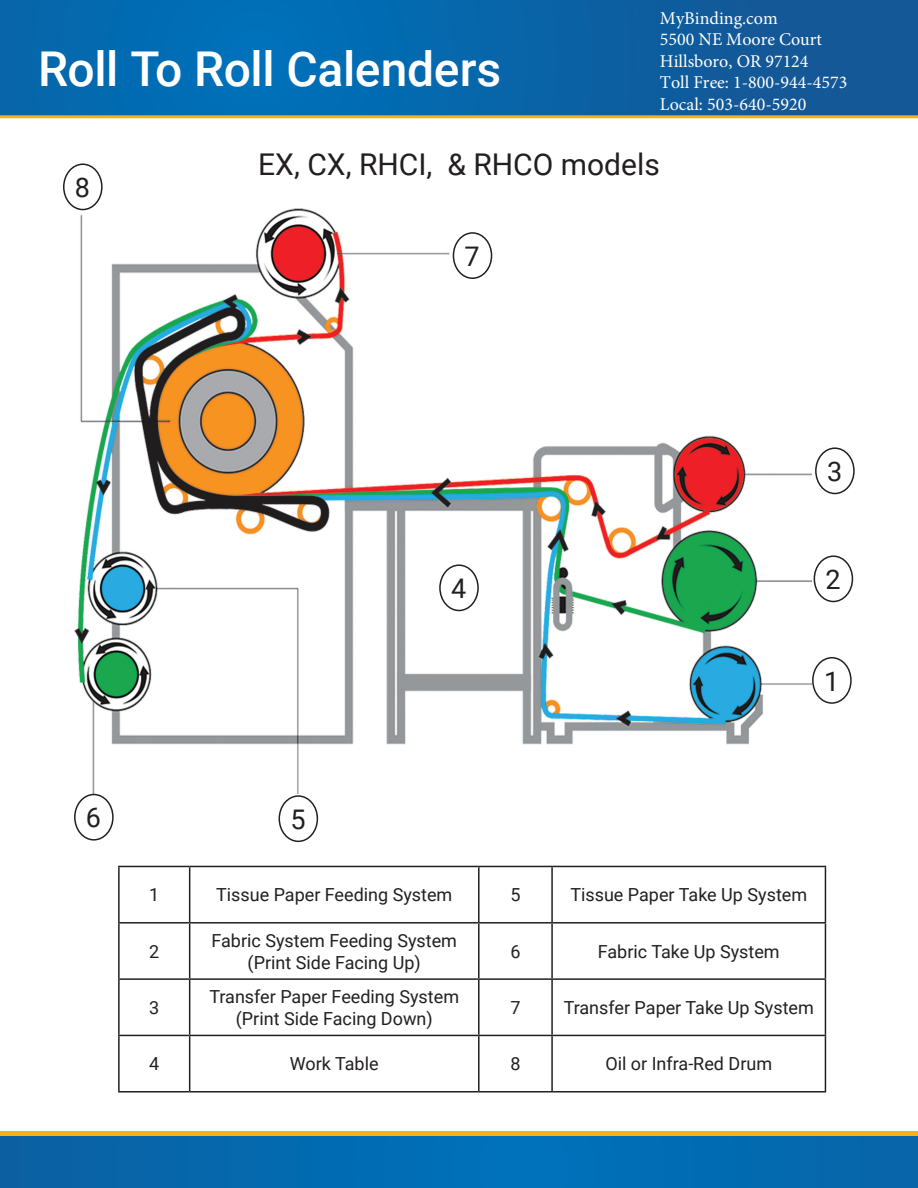
<style>
.page{position:relative;width:918px;height:1188px;background:#fff}
.page>*{position:absolute;margin:0;border:0;box-sizing:border-box;transform-origin:0 0}
.t1{font:500 48px "Roboto";letter-spacing:-.01em;color:#fff}
.t2{font:30px "Roboto";color:#231f20}
.t3{font:27px "Roboto";color:#231f20}
.t4{font:18px/21.6px "Roboto";color:#231f20;text-align:center}
.t5{font:18px/21.6px "Minion Pro";color:#fff}
</style>
<div class="page">
<hr style="left:118px;top:866px;width:72px;height:1px;background:#231f20">
<hr style="left:118px;top:867px;width:2px;height:55px;background:#231f20">
<hr style="left:190px;top:866px;width:289px;height:1px;background:#231f20">
<hr style="left:189px;top:867px;width:1px;height:55px;background:#231f20">
<hr style="left:479px;top:866px;width:73px;height:1px;background:#231f20">
<hr style="left:478px;top:867px;width:2px;height:55px;background:#231f20">
<hr style="left:552px;top:866px;width:274px;height:1px;background:#231f20">
<hr style="left:551px;top:867px;width:2px;height:55px;background:#231f20">
<hr style="left:825px;top:867px;width:1px;height:55px;background:#231f20">
<hr style="left:118px;top:922px;width:72px;height:2px;background:#231f20">
<hr style="left:118px;top:924px;width:2px;height:54px;background:#231f20">
<hr style="left:190px;top:922px;width:289px;height:2px;background:#231f20">
<hr style="left:189px;top:924px;width:1px;height:54px;background:#231f20">
<hr style="left:479px;top:922px;width:73px;height:2px;background:#231f20">
<hr style="left:478px;top:924px;width:2px;height:54px;background:#231f20">
<hr style="left:552px;top:922px;width:274px;height:2px;background:#231f20">
<hr style="left:551px;top:924px;width:2px;height:54px;background:#231f20">
<hr style="left:825px;top:924px;width:1px;height:54px;background:#231f20">
<hr style="left:118px;top:978px;width:72px;height:2px;background:#231f20">
<hr style="left:118px;top:980px;width:2px;height:55px;background:#231f20">
<hr style="left:190px;top:978px;width:289px;height:2px;background:#231f20">
<hr style="left:189px;top:980px;width:1px;height:55px;background:#231f20">
<hr style="left:479px;top:978px;width:73px;height:2px;background:#231f20">
<hr style="left:478px;top:980px;width:2px;height:55px;background:#231f20">
<hr style="left:552px;top:978px;width:274px;height:2px;background:#231f20">
<hr style="left:551px;top:980px;width:2px;height:55px;background:#231f20">
<hr style="left:825px;top:980px;width:1px;height:55px;background:#231f20">
<hr style="left:118px;top:1035px;width:72px;height:1px;background:#231f20">
<hr style="left:118px;top:1036px;width:2px;height:55px;background:#231f20">
<hr style="left:190px;top:1035px;width:289px;height:1px;background:#231f20">
<hr style="left:189px;top:1036px;width:1px;height:55px;background:#231f20">
<hr style="left:479px;top:1035px;width:73px;height:1px;background:#231f20">
<hr style="left:478px;top:1036px;width:2px;height:55px;background:#231f20">
<hr style="left:552px;top:1035px;width:274px;height:1px;background:#231f20">
<hr style="left:551px;top:1036px;width:2px;height:55px;background:#231f20">
<hr style="left:825px;top:1036px;width:1px;height:55px;background:#231f20">
<hr style="left:118px;top:1091px;width:72px;height:2px;background:#231f20">
<hr style="left:190px;top:1091px;width:289px;height:2px;background:#231f20">
<hr style="left:479px;top:1091px;width:73px;height:2px;background:#231f20">
<hr style="left:552px;top:1091px;width:274px;height:2px;background:#231f20">
<img style="left:74px;top:209px;width:738px;height:585px">
<div style="left:812px;top:657px;width:40px;height:47px;border:2px solid #231f20;border-radius:50%"></div>
<div style="left:814px;top:555px;width:39px;height:47px;border:2px solid #231f20;border-radius:50%"></div>
<div style="left:815px;top:447px;width:40px;height:47px;border:2px solid #231f20;border-radius:50%"></div>
<div style="left:279px;top:795px;width:39px;height:47px;border:2px solid #231f20;border-radius:50%"></div>
<div style="left:74px;top:794px;width:40px;height:47px;border:2px solid #231f20;border-radius:50%"></div>
<div style="left:453px;top:232px;width:39px;height:47px;border:2px solid #231f20;border-radius:50%"></div>
<div style="left:439px;top:564px;width:40px;height:47px;border:2px solid #231f20;border-radius:50%"></div>
<div style="left:63px;top:164px;width:40px;height:46px;border:2px solid #231f20;border-radius:50%"></div>
<svg style="left:0;top:0;width:917px;height:115px;background:#0864a8"></svg>
<hr style="left:0;top:115px;width:918px;height:3px;background:#faaf18">
<hr style="left:917px;top:0;width:1px;height:117px;background:#145897">
<div style="left:0;top:1134px;width:918px;height:54px;background:#046ab0"></div>
<hr style="left:0;top:1132px;width:918px;height:4px;background:#faaf18">
<h1 class="t1" style="left:38px;top:35px;width:465px">Roll To Roll Calenders</h1>
<p class="t5" style="left:660px;top:7px;width:189px">MyBinding.com<br>5500 NE Moore Court<br>Hillsboro, OR 97124<br>Toll Free: 1-800-944-4573<br>Local: 503-640-5920</p>
<h3 class="t3" style="left:75px;top:169px;width:17px">8</h3>
<h2 class="t2" style="left:258px;top:143px;width:403px">EX, CX, RHCI, &amp; RHCO models</h2>
<h3 class="t3" style="left:465px;top:237px;width:17px">7</h3>
<h3 class="t3" style="left:451px;top:569px;width:17px">4</h3>
<h3 class="t3" style="left:827px;top:452px;width:17px">3</h3>
<h3 class="t3" style="left:826px;top:560px;width:17px">2</h3>
<h3 class="t3" style="left:824px;top:662px;width:17px">1</h3>
<h3 class="t3" style="left:86px;top:799px;width:17px">6</h3>
<h3 class="t3" style="left:290px;top:800px;width:17px">5</h3>
<p class="t4" style="left:149px;top:884px;width:12px">1</p>
<p class="t4" style="left:216px;top:884px;width:238px">Tissue Paper Feeding System</p>
<p class="t4" style="left:510px;top:884px;width:12px">5</p>
<p class="t4" style="left:570px;top:884px;width:238px">Tissue Paper Take Up System</p>
<p class="t4" style="left:149px;top:940px;width:12px">2</p>
<p class="t4" style="left:211px;top:929px;width:247px">Fabric System Feeding System (Print Side Facing Up)</p>
<p class="t4" style="left:510px;top:940px;width:12px">6</p>
<p class="t4" style="left:598px;top:940px;width:183px">Fabric Take Up System</p>
<p class="t4" style="left:149px;top:996px;width:12px">3</p>
<p class="t4" style="left:209px;top:985px;width:251px">Transfer Paper Feeding System (Print Side Facing Down)</p>
<p class="t4" style="left:510px;top:996px;width:12px">7</p>
<p class="t4" style="left:564px;top:996px;width:252px">Transfer Paper Take Up System</p>
<p class="t4" style="left:149px;top:1052px;width:12px">4</p>
<p class="t4" style="left:290px;top:1052px;width:90px">Work Table</p>
<p class="t4" style="left:510px;top:1052px;width:12px">8</p>
<p class="t4" style="left:605px;top:1052px;width:168px">Oil or Infra-Red Drum</p>
</div>
